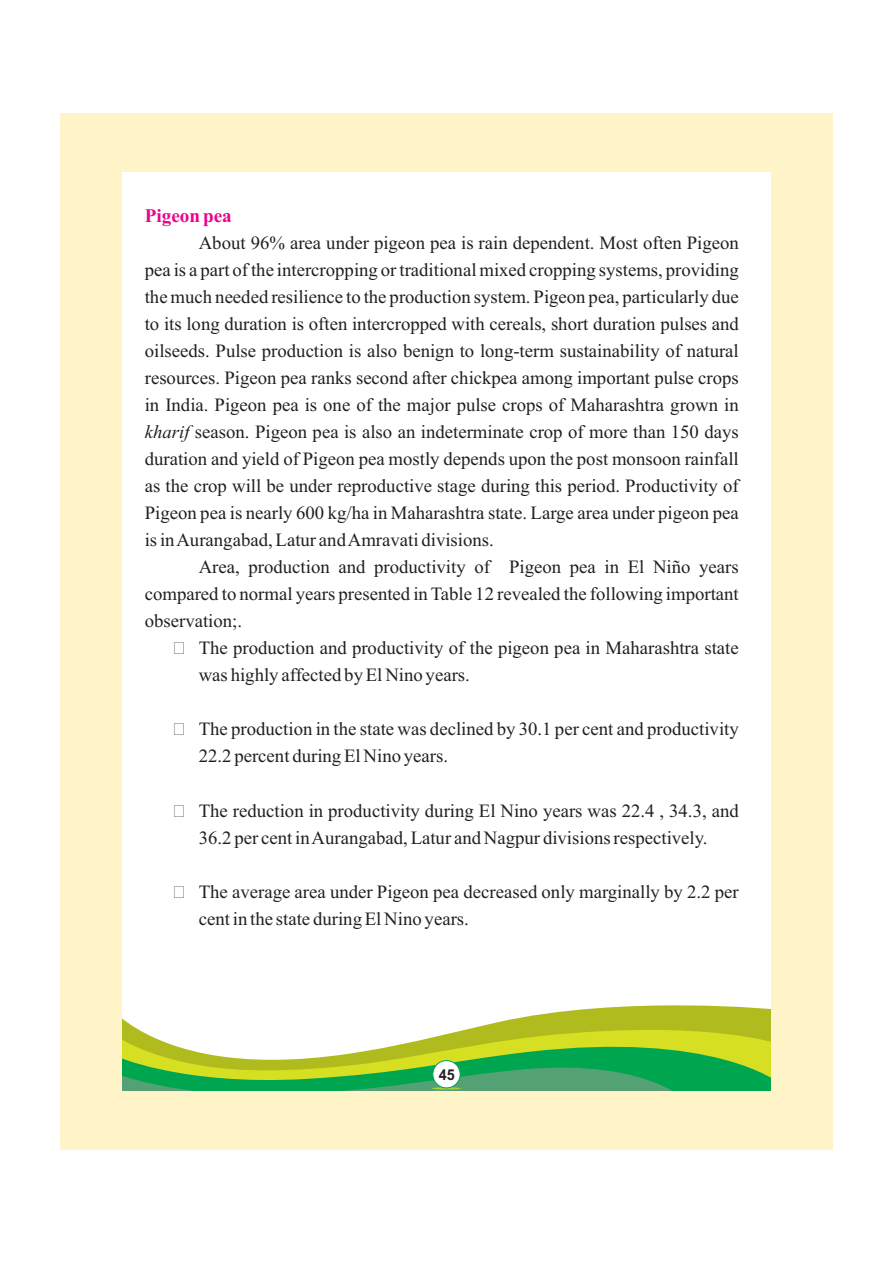
<style>
.page{position:relative;width:893px;height:1263px;background:#fff}
.page>*{position:absolute;margin:0;border:0;box-sizing:border-box;transform-origin:0 0}
.t1{font:700 19.2px "Times New Roman";color:#ed028c}
.t2{font:18.75px/27px "Times New Roman";color:#231f20}
.t3{font:700 15px "Arial";color:#231f20;scale:.96 1}
.s1{font-style:italic}
</style>
<div class="page">
<div style="left:60px;top:113px;width:773px;height:1037px;background:#fef4c8"></div>
<div style="left:122px;top:172px;width:648px;height:918px;background:#fff"></div>
<svg style="left:122px;top:1005px;width:648px;height:14px"></svg>
<svg style="left:122px;top:1019px;width:648px;height:11px"></svg>
<svg style="left:122px;top:1030px;width:648px;height:60px"></svg>
<hr style="left:432px;top:1087px;width:29px;height:2px;background:#a6ce39;border-radius:50%">
<div style="left:432px;top:1060px;width:28px;height:28px;background:#fff;border:1px solid #00a54f;border-radius:50%"></div>
<p class="t1" style="left:145px;top:209px;width:89px">Pigeon pea</p>
<p class="t2" style="left:145px;top:231px;width:596px;text-align:justify;text-indent:54px">About 96% area under pigeon pea is rain dependent. Most often Pigeon pea is a part of the intercropping or traditional mixed cropping systems, providing the much needed resilience to the production system. Pigeon pea, particularly due to its long duration is often intercropped with cereals, short duration pulses and oilseeds. Pulse production is also benign to long-term sustainability of natural resources. Pigeon pea ranks second after chickpea among important pulse crops in India. Pigeon pea is one of the major pulse crops of Maharashtra grown in <span class="s1">kharif</span> season. Pigeon pea is also an indeterminate crop of more than 150 days duration and yield of Pigeon pea mostly depends upon the post monsoon rainfall as the crop will be under reproductive stage during this period. Productivity of Pigeon pea is nearly 600 kg/ha in Maharashtra state. Large area under pigeon pea is in Aurangabad, Latur and Amravati divisions.</p>
<p class="t2" style="left:145px;top:555px;width:596px;text-align:justify;text-indent:54px">Area, production and productivity of Pigeon pea in El Niño years compared to normal years presented in Table 12 revealed the following important observation;.</p>
<p class="t2" style="left:199px;top:636px;width:542px;text-indent:-27px">? The production and productivity of the pigeon pea in Maharashtra state was highly affected by El Nino years.</p>
<p class="t2" style="left:199px;top:717px;width:542px;text-indent:-27px">? The production in the state was declined by 30.1 per cent and productivity<br>22.2 percent during El Nino years.</p>
<p class="t2" style="left:172px;top:798px;width:569px;text-align:center">? The reduction in productivity during El Nino years was 22.4 , 34.3, and<br>36.2 per cent in Aurangabad, Latur and Nagpur divisions respectively.</p>
<p class="t2" style="left:199px;top:879px;width:541px;text-indent:-27px">? The average area under Pigeon pea decreased only marginally by 2.2 per cent in the state during El Nino years.</p>
<p class="t3" style="left:439px;top:1069px;width:18px">45</p>
</div>
